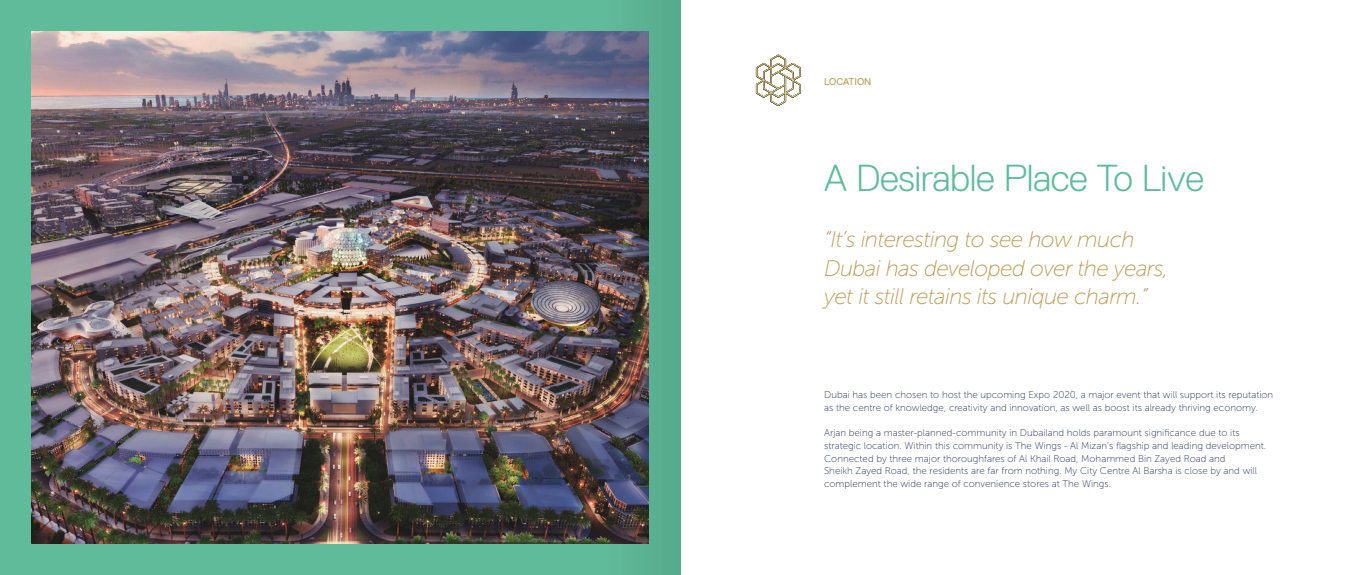
<style>
.page{position:relative;width:1361px;height:575px;background:#fff}
.page>*{position:absolute;margin:0;border:0;box-sizing:border-box;transform-origin:0 0}
.t1{font:300 37.5px "Replica";letter-spacing:-.01em;color:#60bb9b}
.t2{font:italic 22.5px/28.5px "Museo Sans 100";letter-spacing:-.03em;color:#b99c5b}
.t3{font:9.75px/12.8px "Museo Sans 100";color:#212b55}
.t4{font:9.75px "Replica";color:#b99c5b}
</style>
<div class="page">
<div style="left:0;top:0;width:680px;height:574px;background:#60bb9b"></div>
<img style="left:32px;top:32px;width:572px;height:510px">
<svg style="left:756px;top:55px;width:44px;height:51px"></svg>
<img style="left:604px;top:0;width:76px;height:574px">
<p class="t4" style="left:824px;top:76px;width:49px">LOCATION</p>
<h1 class="t1" style="left:824px;top:157px;width:381px">A Desirable Place To Live</h1>
<h2 class="t2" style="left:824px;top:225px;width:346px">“It’s interesting to see how much<br>Dubai has developed over the years, yet it still retains its unique charm.”</h2>
<p class="t3" style="left:824px;top:387px;width:451px">Dubai has been chosen to host the upcoming Expo 2020, a major event that will support its reputation as the centre of knowledge, creativity and innovation, as well as boost its already thriving economy.</p>
<p class="t3" style="left:824px;top:426px;width:443px">Arjan being a master-planned-community in Dubailand holds paramount significance due to its strategic location. Within this community is The Wings - Al Mizan’s flagship and leading development.<br>Connected by three major thoroughfares of Al Khail Road, Mohammed Bin Zayed Road and<br>Sheikh Zayed Road, the residents are far from nothing. My City Centre Al Barsha is close by and will complement the wide range of convenience stores at The Wings.</p>
</div>
